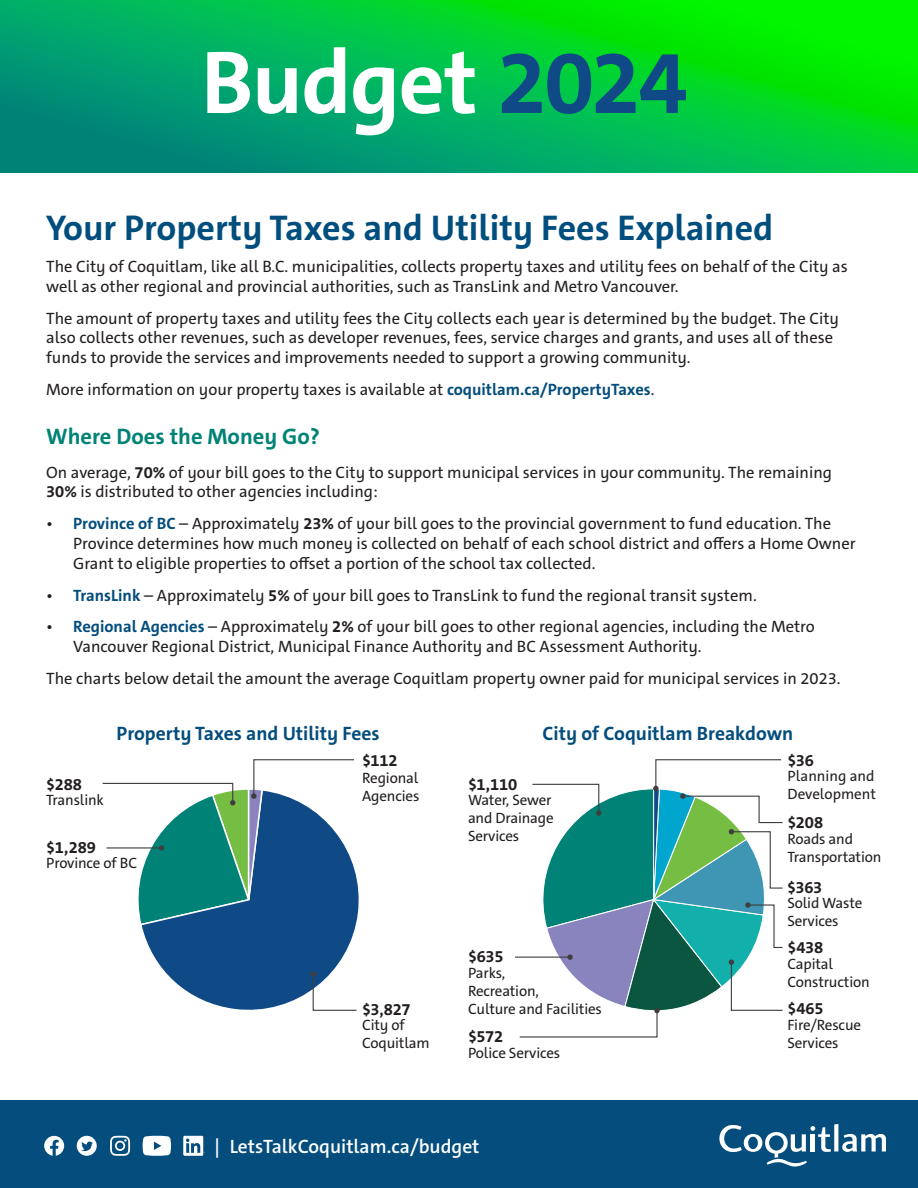
<style>
.page{position:relative;width:918px;height:1188px;background:#fff}
.page>*{position:absolute;margin:0;border:0;box-sizing:border-box;transform-origin:0 0}
.t1{font:700 90px "The Sans C5";letter-spacing:-.02em;color:#fff}
.t2{font:700 36px "The Sans C5";color:#004e7d}
.t3{font:700 22.5px "The Sans C5";color:#008376}
.t4{font:700 19.5px "The Sans C5";color:#044d7c}
.t5{font:600 19.35px "The Sans C5";color:#fff}
.numbers{font:700 16.65px "The Sans C5";letter-spacing:-.015em;color:#231f20}
.body{font:16.5px/19.8px "The Sans C5";color:#231f20}
.labels{font:15px/18px "The Sans C5";letter-spacing:-.01em;color:#231f20}
.s1{color:#0f4a87}
.s2{font-weight:700;color:#044d7c}
.s3{font-weight:700}
</style>
<div class="page">
<svg style="left:142px;top:872px;width:217px;height:138px"></svg>
<svg style="left:0;top:0;width:918px;height:173px;background:#00bd49"></svg>
<div style="left:0;top:1100px;width:918px;height:88px;background:#044d7c"></div>
<svg style="left:719px;top:1124px;width:167px;height:43px"></svg>
<svg style="left:143px;top:1136px;width:28px;height:20px"></svg>
<svg style="left:110px;top:1136px;width:20px;height:20px"></svg>
<svg style="left:183px;top:1136px;width:22px;height:20px"></svg>
<svg style="left:44px;top:1136px;width:20px;height:20px"></svg>
<svg style="left:77px;top:1136px;width:20px;height:20px"></svg>
<hr style="left:515px;top:957px;width:55px;height:1px;background:#3e3e3f">
<svg style="left:519px;top:759px;width:264px;height:279px"></svg>
<svg style="left:102px;top:759px;width:253px;height:167px"></svg>
<svg style="left:311px;top:971px;width:47px;height:40px"></svg>
<p class="t1" style="left:201px;top:25px;width:488px">Budget <span class="s1">2024</span></p>
<h1 class="t2" style="left:46px;top:205px;width:729px">Your Property Taxes and Utility Fees Explained</h1>
<p class="body" style="left:46px;top:257px;width:803px">The City of Coquitlam, like all B.C. municipalities, collects property taxes and utility fees on behalf of the City as well as other regional and provincial authorities, such as TransLink and Metro Vancouver.</p>
<p class="body" style="left:46px;top:308px;width:794px">The amount of property taxes and utility fees the City collects each year is determined by the budget. The City also collects other revenues, such as developer revenues, fees, service charges and grants, and uses all of these funds to provide the services and improvements needed to support a growing community.</p>
<p class="body" style="left:46px;top:380px;width:610px">More information on your property taxes is available at <span class="s2">coquitlam.ca/PropertyTaxes</span>.</p>
<h2 class="t3" style="left:46px;top:422px;width:275px">Where Does the Money Go?</h2>
<p class="body" style="left:46px;top:462px;width:787px">On average, <span class="s3">70%</span> of your bill goes to the City to support municipal services in your community. The remaining<br><span class="s3">30%</span> is distributed to other agencies including:</p>
<p class="body" style="left:73px;top:514px;width:784px;text-indent:-27px">• <span class="s2">Province of BC</span> – Approximately <span class="s3">23%</span> of your bill goes to the provincial government to fund education. The<br>Province determines how much money is collected on behalf of each school district and offers a Home Owner<br>Grant to eligible properties to offset a portion of the school tax collected.</p>
<p class="body" style="left:46px;top:585px;width:712px">• <span class="s2">TransLink</span> – Approximately <span class="s3">5%</span> of your bill goes to TransLink to fund the regional transit system.</p>
<p class="body" style="left:73px;top:617px;width:743px;text-indent:-27px">• <span class="s2">Regional Agencies</span> – Approximately <span class="s3">2%</span> of your bill goes to other regional agencies, including the Metro<br>Vancouver Regional District, Municipal Finance Authority and BC Assessment Authority.</p>
<p class="body" style="left:46px;top:669px;width:796px">The charts below detail the amount the average Coquitlam property owner paid for municipal services in 2023.</p>
<h3 class="t4" style="left:117px;top:721px;width:264px">Property Taxes and Utility Fees</h3>
<h2 class="t4" style="left:543px;top:721px;width:252px">City of Coquitlam Breakdown</h2>
<p class="numbers" style="left:46px;top:774px;width:37px">$288</p>
<p class="labels" style="left:46px;top:792px;width:59px">Translink</p>
<p class="numbers" style="left:46px;top:836px;width:51px">$1,289</p>
<p class="labels" style="left:46px;top:854px;width:92px">Province of BC</p>
<p class="numbers" style="left:362px;top:750px;width:37px">$112</p>
<p class="labels" style="left:362px;top:769px;width:59px">Regional<br>Agencies</p>
<p class="numbers" style="left:468px;top:774px;width:51px">$1,110</p>
<p class="labels" style="left:468px;top:792px;width:87px">Water, Sewer and Drainage<br>Services</p>
<p class="numbers" style="left:362px;top:998px;width:50px">$3,827</p>
<p class="labels" style="left:362px;top:1016px;width:69px">City of<br>Coquitlam</p>
<p class="numbers" style="left:468px;top:946px;width:37px">$635</p>
<p class="labels" style="left:468px;top:964px;width:135px">Parks,<br>Recreation,<br>Culture and Facilities</p>
<p class="numbers" style="left:468px;top:1026px;width:37px">$572</p>
<p class="labels" style="left:468px;top:1044px;width:94px">Police Services</p>
<p class="t5" style="left:215px;top:1134px;width:267px">| LetsTalkCoquitlam.ca/budget</p>
<p class="numbers" style="left:787px;top:750px;width:28px">$36</p>
<p class="labels" style="left:788px;top:768px;width:90px">Planning and<br>Development</p>
<p class="numbers" style="left:787px;top:812px;width:37px">$208</p>
<p class="labels" style="left:787px;top:830px;width:96px">Roads and<br>Transportation</p>
<p class="numbers" style="left:787px;top:877px;width:37px">$363</p>
<p class="labels" style="left:787px;top:895px;width:77px">Solid Waste<br>Services</p>
<p class="numbers" style="left:787px;top:937px;width:37px">$438</p>
<p class="labels" style="left:787px;top:955px;width:84px">Capital<br>Construction</p>
<p class="numbers" style="left:787px;top:998px;width:38px">$465</p>
<p class="labels" style="left:787px;top:1016px;width:75px">Fire/Rescue<br>Services</p>
</div>
